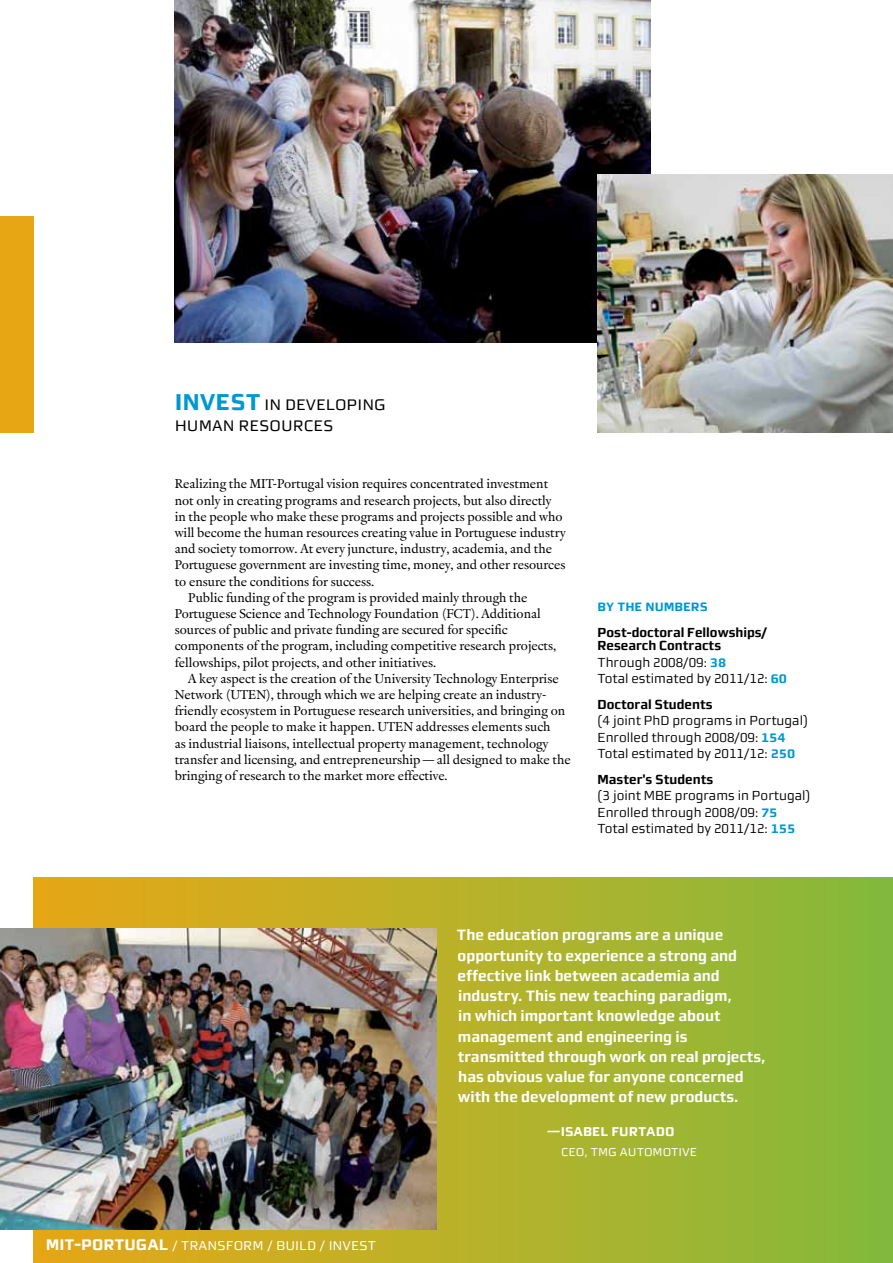
<style>
.page{position:relative;width:893px;height:1263px;background:#fff}
.page>*{position:absolute;margin:0;border:0;box-sizing:border-box;transform-origin:0 0}
.t1{font:18px/21.6px "Morgan Sans Regular Caps";color:#000}
.t2{font:15px/20.2px "Morgan Sans Bold Lining";color:#fff}
.t3{font:15px "Morgan Sans Regular Caps";color:#fff}
.t4{font:15px "Morgan Sans Bold Caps";color:#fff}
.t5{font:14.25px "Morgan Sans Bold Caps";color:#0098d1}
.t6{font:13.5px "Rongel Roman Osf";color:#000}
.t7{font:13.5px "Morgan Sans Regular Caps";color:#fff}
.t8{font:13.2px/16.5px "Morgan Sans Regular Lining";color:#000}
.t9{font:13.2px/13.5px "Morgan Sans Bold Lining";color:#000}
.s1{font-family:"Morgan Sans Bold Caps";font-size:27px;color:#0098d1}
.s2{font-family:"Morgan Sans Bold Caps";font-size:14.25px;color:#0098d1}
.s3{font-family:"Morgan Sans Bold Caps";font-size:18px}
</style>
<div class="page">
<div style="left:34px;top:878px;width:859px;height:385px;background:linear-gradient(to right,#e8a81a,#86ba3c)"></div>
<div style="left:0;top:216px;width:34px;height:216px;background:#e7a614"></div>
<img style="left:175px;top:0;width:475px;height:343px">
<img style="left:598px;top:174px;width:295px;height:258px">
<img style="left:0;top:929px;width:436px;height:300px">
<h1 class="t1" style="left:175px;top:394px;width:213px"><span class="s1">INVEST</span> IN DEVELOPING<br>HUMAN RESOURCES</h1>
<p class="t6" style="left:175px;top:476px;width:375px">Realizing the MIT-Portugal vision requires concentrated investment</p>
<p class="t6" style="left:175px;top:492px;width:378px">not only in creating programs and research projects, but also directly</p>
<p class="t6" style="left:175px;top:509px;width:389px">in the people who make these programs and projects possible and who</p>
<p class="t6" style="left:175px;top:525px;width:392px">will become the human resources creating value in Portuguese industry</p>
<p class="t6" style="left:175px;top:541px;width:379px">and society tomorrow. At every juncture, industry, academia, and the</p>
<p class="t6" style="left:175px;top:557px;width:392px">Portuguese government are investing time, money, and other resources</p>
<p class="t6" style="left:175px;top:573px;width:201px">to ensure the conditions for success.</p>
<p class="t6" style="left:188px;top:590px;width:341px">Public funding of the program is provided mainly through the</p>
<p class="t6" style="left:175px;top:606px;width:368px">Portuguese Science and Technology Foundation (FCT). Additional</p>
<p class="t6" style="left:175px;top:622px;width:334px">sources of public and private funding are secured for specific</p>
<p class="t6" style="left:175px;top:638px;width:383px">components of the program, including competitive research projects,</p>
<p class="t6" style="left:175px;top:654px;width:263px">fellowships, pilot projects, and other initiatives.</p>
<p class="t6" style="left:188px;top:671px;width:372px">A key aspect is the creation of the University Technology Enterprise</p>
<p class="t6" style="left:175px;top:687px;width:373px">Network (UTEN), through which we are helping create an industry-</p>
<p class="t6" style="left:175px;top:703px;width:392px">friendly ecosystem in Portuguese research universities, and bringing on</p>
<p class="t6" style="left:175px;top:719px;width:377px">board the people to make it happen. UTEN addresses elements such</p>
<p class="t6" style="left:175px;top:735px;width:375px">as industrial liaisons, intellectual property management, technology</p>
<p class="t6" style="left:175px;top:752px;width:397px">transfer and licensing, and entrepreneurship— all designed to make the</p>
<p class="t6" style="left:175px;top:768px;width:275px">bringing of research to the market more effective.</p>
<p class="t5" style="left:598px;top:599px;width:112px">BY THE NUMBERS</p>
<p class="t9" style="left:598px;top:625px;width:171px">Post-doctoral Fellowships/<br>Research Contracts</p>
<p class="t8" style="left:598px;top:654px;width:191px">Through 2008/09: <span class="s2">38<br></span>Total estimated by 2011/12: <span class="s2">60</span></p>
<p class="t9" style="left:598px;top:697px;width:116px">Doctoral Students</p>
<p class="t8" style="left:598px;top:712px;width:212px">(4 joint PhD programs in Portugal)<br>Enrolled through 2008/09: <span class="s2">154<br></span>Total estimated by 2011/12: <span class="s2">250</span></p>
<p class="t9" style="left:598px;top:772px;width:117px">Master's Students</p>
<p class="t8" style="left:598px;top:787px;width:214px">(3 joint MBE programs in Portugal)<br>Enrolled through 2008/09: <span class="s2">75<br></span>Total estimated by 2011/12: <span class="s2">155</span></p>
<p class="t3" style="left:46px;top:1237px;width:332px"><span class="s3">MIT-PORTUGAL</span> / TRANSFORM / BUILD / INVEST</p>
<p class="t2" style="left:457px;top:925px;width:310px">The education programs are a unique opportunity to experience a strong and effective link between academia and industry. This new teaching paradigm,<br>in which important knowledge about management and engineering is transmitted through work on real projects, has obvious value for anyone concerned with the development of new products.</p>
<p class="t4" style="left:547px;top:1124px;width:129px">—ISABEL FURTADO</p>
<p class="t7" style="left:561px;top:1145px;width:137px">CEO, TMG AUTOMOTIVE</p>
</div>
